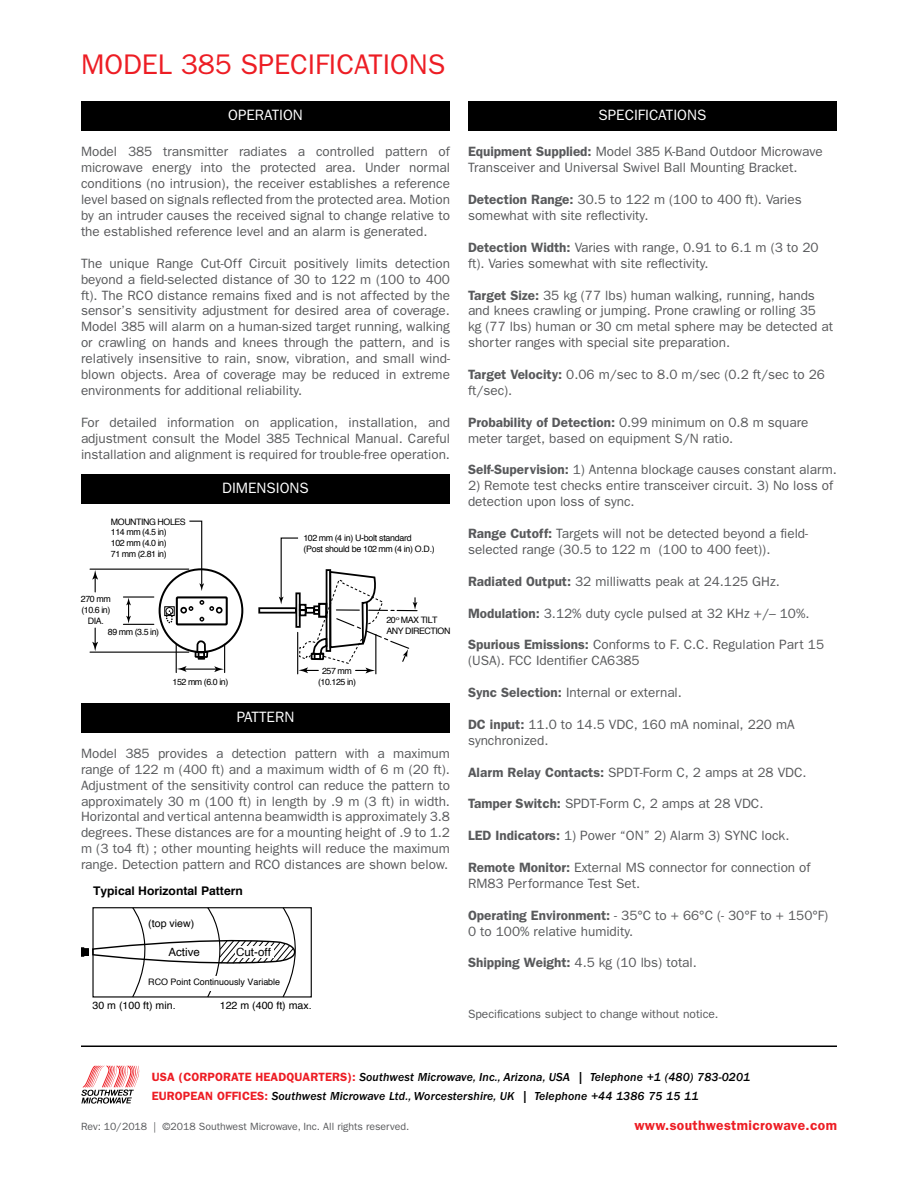
<style>
.page{position:relative;width:918px;height:1188px;background:#fff}
.page>*{position:absolute;margin:0;border:0;box-sizing:border-box;transform-origin:0 0}
.t1{font:28.5px "Franklin Gothic";color:#ed1d24}
.t2{font:15px "Franklin Gothic";color:#fff}
.t3{font:600 13.8px "ITC Franklin Gothic Std";letter-spacing:.025em;color:#ed1d24}
.t4{font:13.5px/15.9px "Franklin Gothic";color:#58595b}
.t5{font:12px/19.5px "ITC Franklin Gothic Std Med It";letter-spacing:.01em;color:#000}
.t6{font:12px "Franklin Gothic";color:#58595b}
.t7{font:700 11.85px "Helvetica";color:#000}
.t8{font:11.4px "Helvetica";color:#000}
.t9{font:10.5px "ITC Franklin Gothic Std";color:#58595b}
.t10{font:10.35px "Helvetica";color:#000}
.t11{font:8.85px/10.6px "Helvetica";letter-spacing:-.05em;color:#000;text-align:center}
.t12{font:8.85px/10.6px "Helvetica";letter-spacing:-.03em;color:#000}
.t13{font:8.85px "Helvetica";color:#000}
.s1{font-weight:600}
.s2{font-family:"ITC Franklin Gothic Std";font-weight:600;color:#ed1d24}
</style>
<div class="page">
<div style="left:468px;top:102px;width:369px;height:29px;background:#000"></div>
<div style="left:81px;top:703px;width:369px;height:30px;background:#000"></div>
<div style="left:81px;top:474px;width:369px;height:30px;background:#000"></div>
<div style="left:81px;top:102px;width:369px;height:29px;background:#000"></div>
<div style="left:164px;top:606px;width:11px;height:10px;border:1px solid #000"></div>
<div style="left:176px;top:596px;width:52px;height:29px;border:2px solid #000"></div>
<svg style="left:92px;top:628px;width:6px;height:23px"></svg>
<svg style="left:92px;top:570px;width:6px;height:22px"></svg>
<hr style="left:90px;top:569px;width:99px;height:1px;background:#000">
<hr style="left:90px;top:652px;width:99px;height:1px;background:#000">
<hr style="left:123px;top:624px;width:31px;height:1px;background:#000">
<svg style="left:126px;top:598px;width:5px;height:26px"></svg>
<hr style="left:123px;top:596px;width:31px;height:2px;background:#000">
<div style="left:258px;top:607px;width:39px;height:7px;border:2px solid #000"></div>
<svg style="left:166px;top:520px;width:59px;height:153px"></svg>
<svg style="left:279px;top:537px;width:138px;height:138px"></svg>
<svg style="left:81px;top:907px;width:229px;height:91px"></svg>
<hr style="left:81px;top:1046px;width:756px;height:1px;background:#000">
<svg style="left:81px;top:1066px;width:58px;height:38px"></svg>
<h1 class="t1" style="left:81px;top:48px;width:366px">MODEL 385 SPECIFICATIONS</h1>
<p class="t2" style="left:228px;top:107px;width:76px">OPERATION</p>
<p class="t4" style="left:81px;top:144px;width:371px;text-align:justify">Model 385 transmitter radiates a controlled pattern of microwave energy into the protected area. Under normal conditions (no intrusion), the receiver establishes a reference level based on signals reflected from the protected area. Motion by an intruder causes the received signal to change relative to the established reference level and an alarm is generated.</p>
<p class="t4" style="left:81px;top:255px;width:371px;text-align:justify">The unique Range Cut-Off Circuit positively limits detection beyond a field-selected distance of 30 to 122 m (100 to 400 ft). The RCO distance remains fixed and is not affected by the sensor’s sensitivity adjustment for desired area of coverage.<br>Model 385 will alarm on a human-sized target running, walking or crawling on hands and knees through the pattern, and is relatively insensitive to rain, snow, vibration, and small wind&shy;blown objects. Area of coverage may be reduced in extreme environments for additional reliability.</p>
<p class="t4" style="left:81px;top:414px;width:371px;text-align:justify">For detailed information on application, installation, and adjustment consult the Model 385 Technical Manual. Careful installation and alignment is required for trouble-free operation.</p>
<p class="t11" style="left:111px;top:516px;width:76px;text-align:left">MOUNTING HOLES<br>114 mm (4.5 in)<br>102 mm (4.0 in)<br>71 mm (2.81 in)</p>
<p class="t11" style="left:81px;top:594px;width:31px">270 mm (10.6 in)<br>DIA.</p>
<p class="t11" style="left:108px;top:627px;width:53px">89 mm (3.5 in)</p>
<p class="t2" style="left:222px;top:479px;width:88px">DIMENSIONS</p>
<p class="t12" style="left:303px;top:533px;width:133px">102 mm (4 in) U-bolt standard<br>(Post should be 102 mm (4 in) O.D.)</p>
<p class="t11" style="left:386px;top:615px;width:66px;text-align:left">20<sup>o</sup> MAX TILT<br>ANY DIRECTION</p>
<p class="t11" style="left:173px;top:677px;width:57px">152 mm (6.0 in)</p>
<p class="t2" style="left:237px;top:708px;width:59px">PATTERN</p>
<p class="t11" style="left:318px;top:666px;width:39px">257 mm (10.125 in)</p>
<p class="t4" style="left:81px;top:745px;width:371px;text-align:justify">Model 385 provides a detection pattern with a maximum range of 122 m (400 ft) and a maximum width of 6 m (20 ft).<br>Adjustment of the sensitivity control can reduce the pattern to approximately 30 m (100 ft) in length by .9 m (3 ft) in width.<br>Horizontal and vertical antenna beamwidth is approximately 3.8 degrees. These distances are for a mounting height of .9 to 1.2 m (3 to4 ft) ; other mounting heights will reduce the maximum range. Detection pattern and RCO distances are shown below.</p>
<p class="t7" style="left:93px;top:881px;width:151px">Typical Horizontal Pattern</p>
<p class="t10" style="left:148px;top:915px;width:47px">(top view)</p>
<p class="t8" style="left:168px;top:943px;width:33px">Active</p>
<p class="t8" style="left:236px;top:943px;width:36px">Cut-off</p>
<p class="t13" style="left:148px;top:975px;width:133px">RCO Point Continuously Variable</p>
<p class="t10" style="left:93px;top:998px;width:85px">30 m (100 ft) min.</p>
<p class="t10" style="left:220px;top:998px;width:93px">122 m (400 ft) max.</p>
<p class="t2" style="left:599px;top:107px;width:109px">SPECIFICATIONS</p>
<p class="t4" style="left:468px;top:144px;width:356px"><span class="s1">Equipment Supplied:</span> Model 385 K-Band Outdoor Microwave<br>Transceiver and Universal Swivel Ball Mounting Bracket.</p>
<p class="t4" style="left:468px;top:191px;width:335px"><span class="s1">Detection Range:</span> 30.5 to 122 m (100 to 400 ft). Varies somewhat with site reflectivity.</p>
<p class="t4" style="left:468px;top:239px;width:352px"><span class="s1">Detection Width:</span> Varies with range, 0.91 to 6.1 m (3 to 20 ft). Varies somewhat with site reflectivity.</p>
<p class="t4" style="left:468px;top:287px;width:367px"><span class="s1">Target Size:</span> 35 kg (77 lbs) human walking, running, hands and knees crawling or jumping. Prone crawling or rolling 35<br>kg (77 lbs) human or 30 cm metal sphere may be detected at shorter ranges with special site preparation.</p>
<p class="t4" style="left:468px;top:366px;width:358px"><span class="s1">Target Velocity:</span> 0.06 m/sec to 8.0 m/sec (0.2 ft/sec to 26 ft/sec).</p>
<p class="t4" style="left:468px;top:414px;width:342px"><span class="s1">Probability of Detection:</span> 0.99 minimum on 0.8 m square meter target, based on equipment S/N ratio.</p>
<p class="t4" style="left:468px;top:462px;width:371px"><span class="s1">Self-Supervision:</span> 1) Antenna blockage causes constant alarm.</p>
<p class="t4" style="left:468px;top:478px;width:367px">2) Remote test checks entire transceiver circuit. 3) No loss of detection upon loss of sync.</p>
<p class="t4" style="left:468px;top:525px;width:342px"><span class="s1">Range Cutoff:</span> Targets will not be detected beyond a field&shy;selected range (30.5 to 122 m (100 to 400 feet)).</p>
<p class="t4" style="left:468px;top:573px;width:313px"><span class="s1">Radiated Output:</span> 32 milliwatts peak at 24.125 GHz.</p>
<p class="t4" style="left:468px;top:605px;width:343px"><span class="s1">Modulation:</span> 3.12% duty cycle pulsed at 32 KHz +/– 10%.</p>
<p class="t4" style="left:468px;top:637px;width:358px"><span class="s1">Spurious Emissions:</span> Conforms to F. C.C. Regulation Part 15 (USA). FCC Identifier CA6385</p>
<p class="t4" style="left:468px;top:684px;width:215px"><span class="s1">Sync Selection:</span> Internal or external.</p>
<p class="t4" style="left:468px;top:716px;width:328px"><span class="s1">DC input:</span> 11.0 to 14.5 VDC, 160 mA nominal, 220 mA synchronized.</p>
<p class="t4" style="left:468px;top:764px;width:340px"><span class="s1">Alarm Relay Contacts:</span> SPDT-Form C, 2 amps at 28 VDC.</p>
<p class="t4" style="left:468px;top:796px;width:297px"><span class="s1">Tamper Switch:</span> SPDT-Form C, 2 amps at 28 VDC.</p>
<p class="t4" style="left:468px;top:827px;width:323px"><span class="s1">LED Indicators:</span> 1) Power “ON” 2) Alarm 3) SYNC lock.</p>
<p class="t4" style="left:468px;top:859px;width:344px"><span class="s1">Remote Monitor:</span> External MS connector for connection of<br>RM83 Performance Test Set.</p>
<p class="t4" style="left:468px;top:907px;width:362px"><span class="s1">Operating Environment:</span> - 35°C to + 66°C (- 30°F to + 150°F)<br>0 to 100% relative humidity.</p>
<p class="t4" style="left:468px;top:955px;width:230px"><span class="s1">Shipping Weight:</span> 4.5 kg (10 lbs) total.</p>
<p class="t6" style="left:468px;top:1007px;width:252px">Specifications subject to change without notice.</p>
<p class="t5" style="left:152px;top:1067px;width:600px"><span class="s2">USA (CORPORATE HEADQUARTERS):</span> Southwest Microwave, Inc., Arizona, USA | Telephone +1 (480) 783-0201<br><span class="s2">EUROPEAN OFFICES:</span> Southwest Microwave Ltd., Worcestershire, UK | Telephone +44 1386 75 15 11</p>
<p class="t9" style="left:81px;top:1121px;width:330px">Rev: 10/2018 | ©2018 Southwest Microwave, Inc. All rights reserved.</p>
<p class="t3" style="left:634px;top:1117px;width:204px">www.southwestmicrowave.com</p>
</div>
